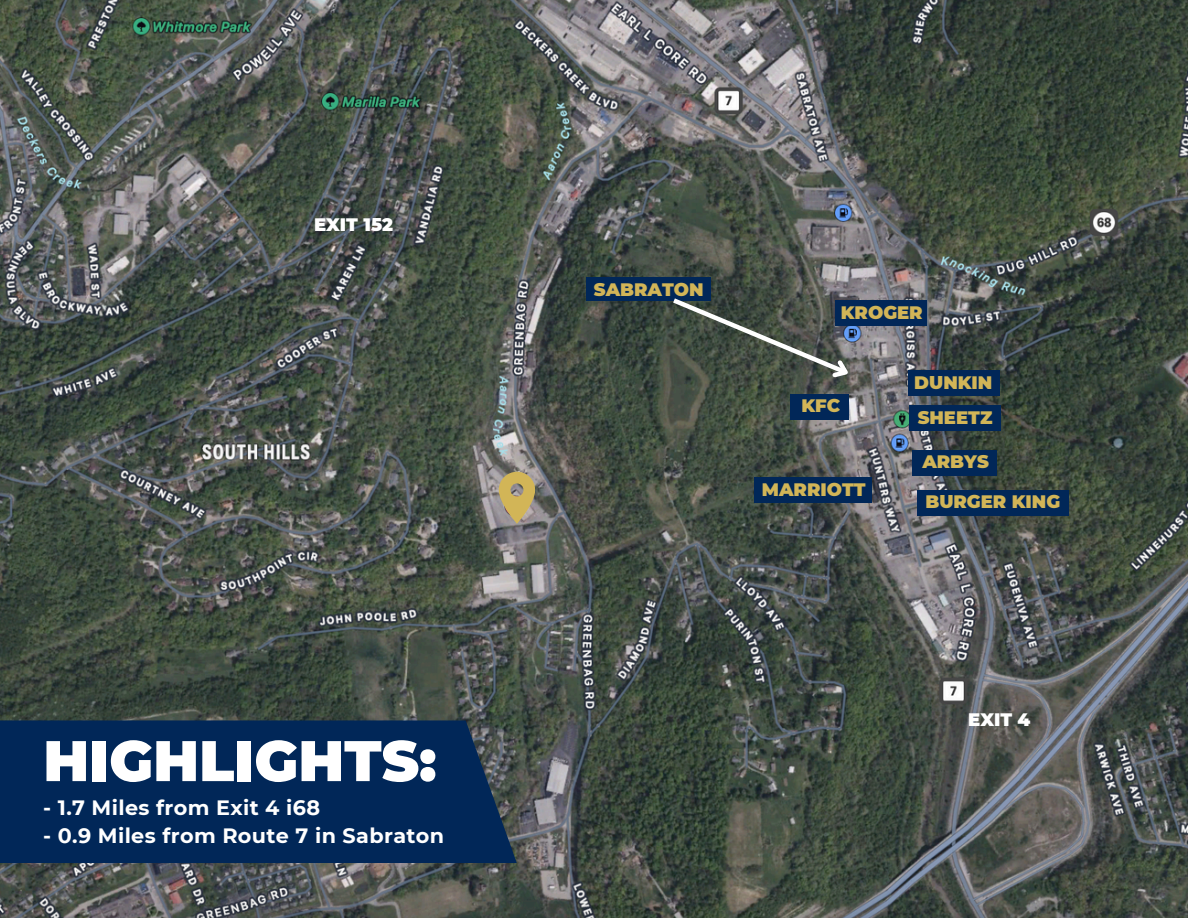
<style>
.page{position:relative;width:1188px;height:918px;background:#fff}
.page>*{position:absolute;margin:0;border:0;box-sizing:border-box;transform-origin:0 0}
.t1{font:900 57.15px "Montserrat";color:#fff}
.t2{font:700 20.7px "Montserrat";letter-spacing:.02em;color:#fff}
.t3{font:900 18px "Montserrat";color:#d2b557}
.t4{font:900 18px "Montserrat";color:#fff}
</style>
<div class="page">
<img style="left:0;top:0;width:1188px;height:918px">
<div style="left:0;top:720px;width:517px;height:143px;background:#012758"></div>
<svg style="left:499px;top:472px;width:36px;height:51px;background:#bba66d"></svg>
<div style="left:587px;top:277px;width:124px;height:23px;background:#012758"></div>
<svg style="left:668px;top:295px;width:190px;height:92px;background:#505851"></svg>
<div style="left:917px;top:490px;width:151px;height:26px;background:#012758"></div>
<div style="left:913px;top:450px;width:84px;height:25px;background:#012758"></div>
<div style="left:909px;top:406px;width:92px;height:25px;background:#012758"></div>
<div style="left:908px;top:371px;width:91px;height:25px;background:#012758"></div>
<div style="left:835px;top:300px;width:91px;height:26px;background:#012758"></div>
<div style="left:755px;top:478px;width:117px;height:25px;background:#012758"></div>
<div style="left:790px;top:394px;width:58px;height:25px;background:#012758"></div>
<p class="t4" style="left:314px;top:214px;width:80px">EXIT 152</p>
<p class="t1" style="left:43px;top:726px;width:395px">HIGHLIGHTS:</p>
<p class="t2" style="left:43px;top:795px;width:278px">- 1.7 Miles from Exit 4 i68</p>
<p class="t2" style="left:43px;top:823px;width:402px">- 0.9 Miles from Route 7 in Sabraton</p>
<p class="t3" style="left:594px;top:278px;width:111px">SABRATON</p>
<p class="t3" style="left:841px;top:301px;width:83px">KROGER</p>
<h2 class="t3" style="left:801px;top:395px;width:40px">KFC</h2>
<h1 class="t3" style="left:762px;top:478px;width:105px">MARRIOTT</h1>
<p class="t3" style="left:914px;top:371px;width:80px">DUNKIN</p>
<p class="t3" style="left:918px;top:406px;width:76px">SHEETZ</p>
<p class="t3" style="left:922px;top:451px;width:68px">ARBYS</p>
<p class="t3" style="left:925px;top:491px;width:136px">BURGER KING</p>
<p class="t4" style="left:968px;top:709px;width:64px">EXIT 4</p>
</div>
